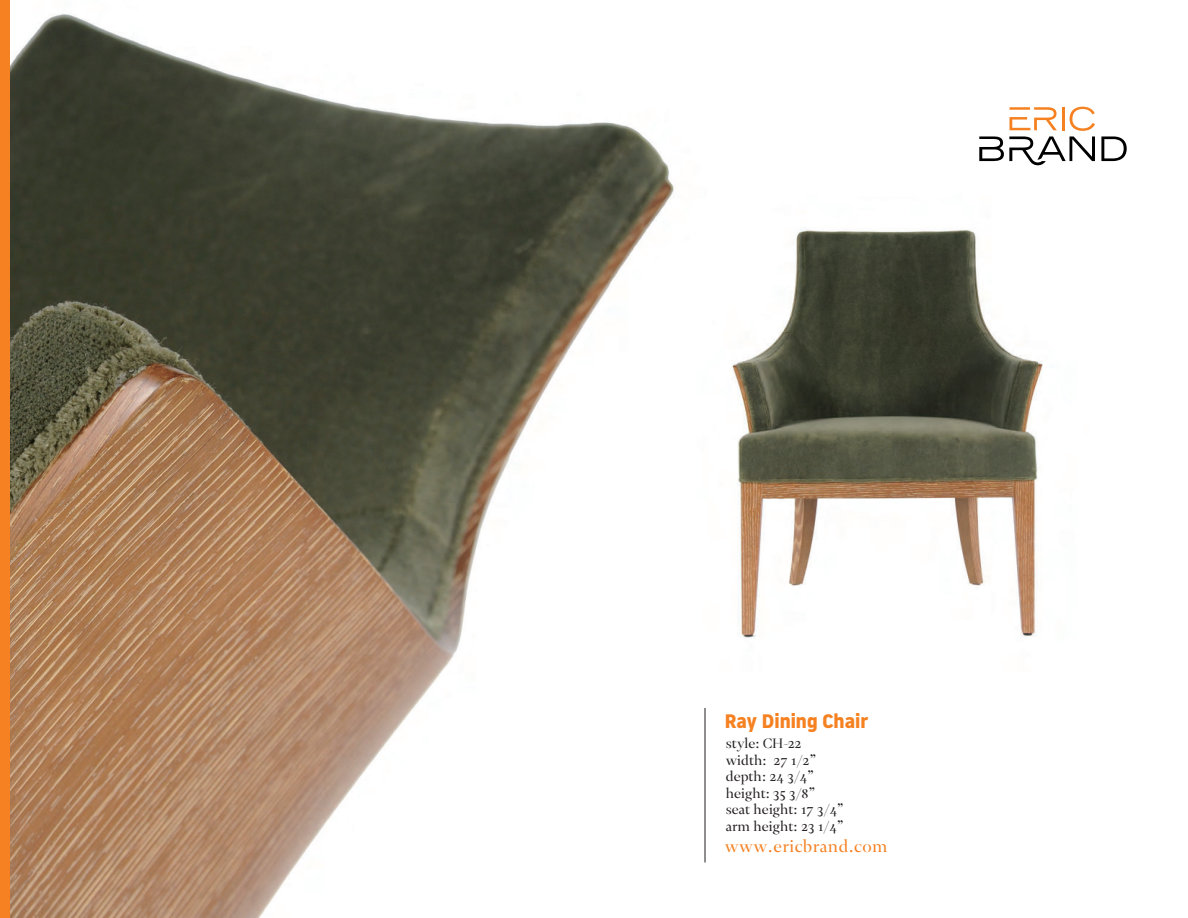
<style>
.page{position:relative;width:1188px;height:918px;background:#fff}
.page>*{position:absolute;margin:0;border:0;box-sizing:border-box;transform-origin:0 0}
.t1{font:700 19.5px "Noway";color:#f58121}
.t2{font:16.5px "Novela Display";letter-spacing:.025em;color:#f58122}
.t3{font:13.5px/16.5px "Novela Display";color:#231f20}
</style>
<div class="page">
<img style="left:9px;top:0;width:697px;height:918px">
<svg style="left:1009px;top:107px;width:86px;height:12px"></svg>
<hr style="left:705px;top:708px;width:1px;height:154px;background:#231f20">
<img style="left:438px;top:119px;width:689px;height:599px">
<div style="left:0;top:0;width:9px;height:918px;background:#f58122"></div>
<h1 class="t1" style="left:725px;top:713px;width:145px">Ray Dining Chair</h1>
<p class="t3" style="left:726px;top:736px;width:119px">style: CH-22 width: 27 1/2” depth: 24 3/4” height: 35 3/8”<br>seat height: 17 3/4” arm height: 23 1/4”</p>
<p class="t2" style="left:725px;top:839px;width:164px">www.ericbrand.com</p>
</div>
